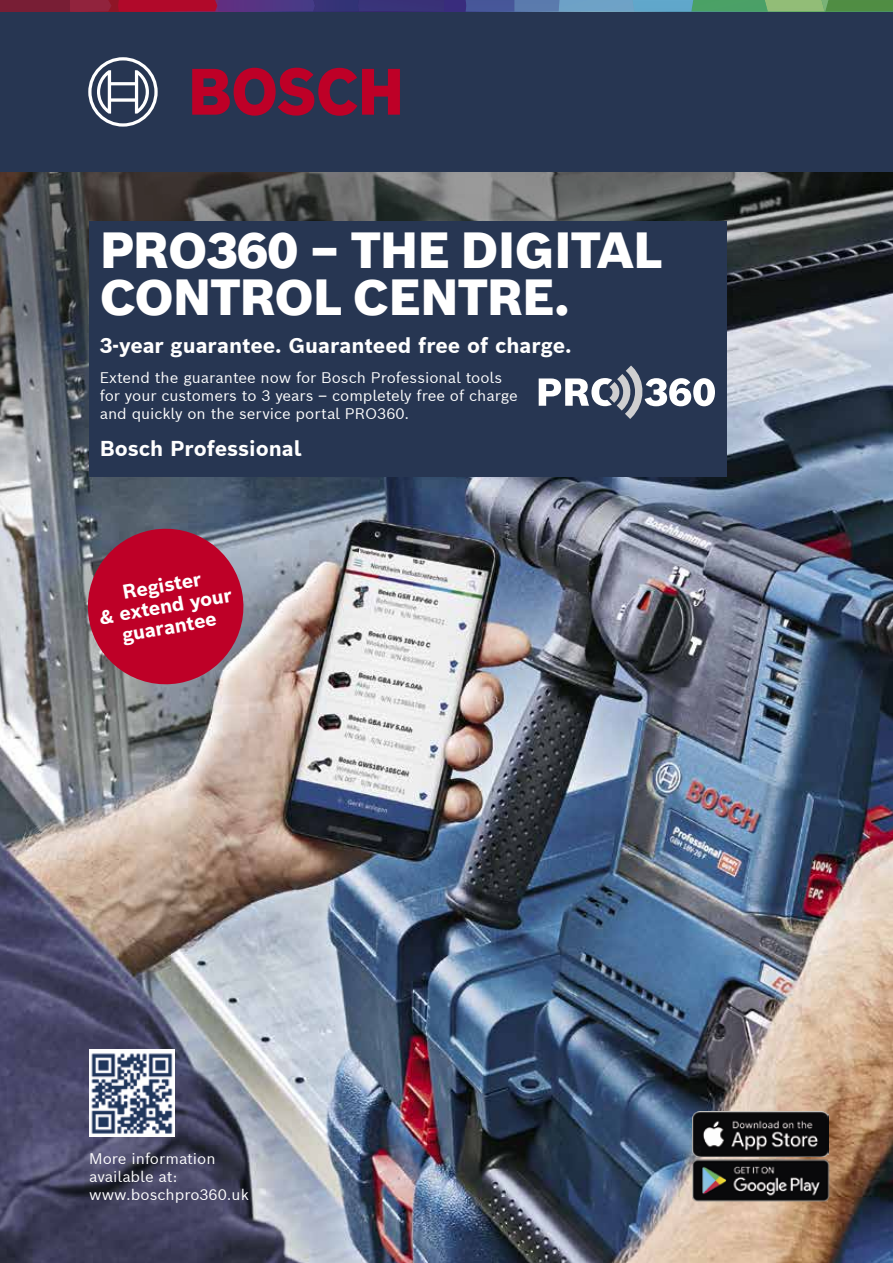
<style>
.page{position:relative;width:893px;height:1263px;background:#fff}
.page>*{position:absolute;margin:0;border:0;box-sizing:border-box;transform-origin:0 0}
.t1{font:900 49.5px/47px "Bosch Sans";letter-spacing:-.02em;color:#fff}
.t2{font:700 21px "Bosch Sans";color:#fff}
.t3{font:700 19.5px/21px "Bosch Sans";color:#fff;text-align:center}
.t4{font:15px/18px "Bosch Sans";color:#fff}
</style>
<div class="page">
<img style="left:0;top:540px;width:893px;height:723px">
<img style="left:0;top:172px;width:893px;height:368px">
<div style="left:0;top:11px;width:893px;height:161px;background:#273652"></div>
<img style="left:692px;top:1111px;width:136px;height:46px">
<img style="left:690px;top:1158px;width:141px;height:43px">
<div style="left:89px;top:221px;width:638px;height:255px;background:#273652"></div>
<svg style="left:82px;top:522px;width:168px;height:168px;background:#aa2c49"></svg>
<img style="left:89px;top:1050px;width:86px;height:87px">
<svg style="left:539px;top:365px;width:176px;height:54px"></svg>
<div style="left:0;top:0;width:69px;height:11px;background:#781e35"></div>
<svg style="left:69px;top:0;width:824px;height:11px;background:#636078"></svg>
<svg style="left:192px;top:68px;width:208px;height:48px"></svg>
<svg style="left:88px;top:57px;width:70px;height:70px"></svg>
<h1 class="t1" style="left:100px;top:227px;width:564px">PRO360 – THE DIGITAL<br>CONTROL CENTRE.</h1>
<h2 class="t2" style="left:100px;top:331px;width:473px">3-year guarantee. Guaranteed free of charge.</h2>
<p class="t4" style="left:100px;top:368px;width:420px">Extend the guarantee now for Bosch Professional tools for your customers to 3 years – completely free of charge and quickly on the service portal PRO360.</p>
<h2 class="t2" style="left:100px;top:435px;width:203px">Bosch Professional</h2>
<h3 class="t3" style="left:94px;top:586px;width:136px;rotate:-10deg">Register<br>&amp; extend your guarantee</h3>
<p class="t4" style="left:89px;top:1149px;width:161px">More information available at: www.boschpro360.uk</p>
</div>
